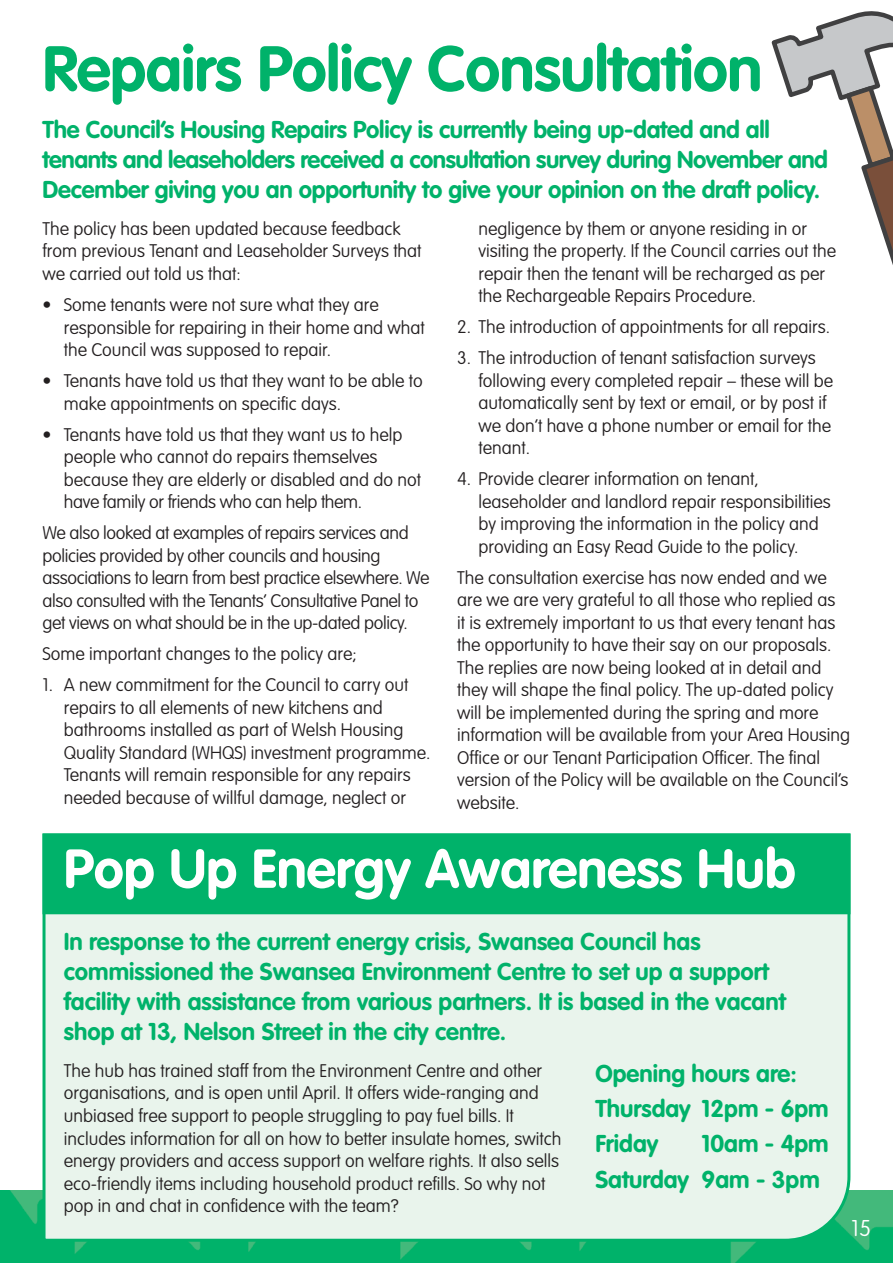
<style>
.page{position:relative;width:893px;height:1263px;background:#fff}
.page>*{position:absolute;margin:0;border:0;box-sizing:border-box;transform-origin:0 0}
.t1{font:700 63px "VAG Rounded Std";letter-spacing:-.01em;color:#00b26a}
.t2{font:700 54px "VAG Rounded Std";color:#fff}
.t3{font:700 24px/30px "VAG Rounded Std";color:#00b26a}
.t4{font:100 22.5px "VAG Rounded Std";color:#fff}
.t5{font:100 18px/22.5px "VAG Rounded Std";color:#231f20}
.t6{font:100 18px/22.5px "VAG Rounded Std";letter-spacing:-.02em;color:#231f20}
</style>
<div class="page">
<svg style="left:771px;top:11px;width:122px;height:254px"></svg>
<svg style="left:0;top:1191px;width:893px;height:72px;background:#08b26c"></svg>
<div style="left:41px;top:833px;width:811px;height:410px;background:#e9f4ec"></div>
<div style="left:44px;top:835px;width:805px;height:78px;background:#00b26a"></div>
<div style="left:43px;top:833px;width:807px;height:81px;border:3px solid #00b26a"></div>
<h1 class="t1" style="left:43px;top:39px;width:721px">Repairs Policy Consultation</h1>
<h3 class="t3" style="left:43px;top:115px;width:787px">The Council’s Housing Repairs Policy is currently being up-dated and all tenants and leaseholders received a consultation survey during November and<br>December giving you an opportunity to give your opinion on the draft policy.</h3>
<p class="t5" style="left:43px;top:218px;width:381px">The policy has been updated because feedback from previous Tenant and Leaseholder Surveys that we carried out told us that:</p>
<p class="t5" style="left:64px;top:294px;width:363px;text-indent:-21px">• Some tenants were not sure what they are responsible for repairing in their home and what the Council was supposed to repair.</p>
<p class="t5" style="left:64px;top:370px;width:361px;text-indent:-21px">• Tenants have told us that they want to be able to make appointments on specific days.</p>
<p class="t5" style="left:64px;top:424px;width:359px;text-indent:-21px">• Tenants have told us that they want us to help people who cannot do repairs themselves because they are elderly or disabled and do not have family or friends who can help them.</p>
<p class="t6" style="left:43px;top:522px;width:389px">We also looked at examples of repairs services and policies provided by other councils and housing associations to learn from best practice elsewhere. We also consulted with the Tenants’ Consultative Panel to get views on what should be in the up-dated policy.</p>
<p class="t5" style="left:43px;top:643px;width:316px">Some important changes to the policy are;</p>
<p class="t5" style="left:64px;top:674px;width:368px;text-indent:-21px">1. A new commitment for the Council to carry out repairs to all elements of new kitchens and bathrooms installed as part of Welsh Housing Quality Standard (WHQS) investment programme.<br>Tenants will remain responsible for any repairs needed because of willful damage, neglect or</p>
<p class="t5" style="left:478px;top:218px;width:359px">negligence by them or anyone residing in or visiting the property. If the Council carries out the repair then the tenant will be recharged as per the Rechargeable Repairs Procedure.</p>
<p class="t5" style="left:457px;top:317px;width:374px">2. The introduction of appointments for all repairs.</p>
<p class="t5" style="left:478px;top:348px;width:356px;text-indent:-21px">3. The introduction of tenant satisfaction surveys following every completed repair – these will be automatically sent by text or email, or by post if we don’t have a phone number or email for the tenant.</p>
<p class="t5" style="left:478px;top:469px;width:354px;text-indent:-21px">4. Provide clearer information on tenant, leaseholder and landlord repair responsibilities by improving the information in the policy and providing an Easy Read Guide to the policy.</p>
<p class="t5" style="left:457px;top:567px;width:395px">The consultation exercise has now ended and we are we are very grateful to all those who replied as<br>it is extremely important to us that every tenant has the opportunity to have their say on our proposals.<br>The replies are now being looked at in detail and they will shape the final policy. The up-dated policy will be implemented during the spring and more information will be available from your Area Housing Office or our Tenant Participation Officer. The final version of the Policy will be available on the Council’s website.</p>
<h2 class="t2" style="left:64px;top:843px;width:734px">Pop Up Energy Awareness Hub</h2>
<p class="t3" style="left:64px;top:927px;width:723px">In response to the current energy crisis, Swansea Council has commissioned the Swansea Environment Centre to set up a support facility with assistance from various partners. It is based in the vacant shop at 13, Nelson Street in the city centre.</p>
<h3 class="t3" style="left:595px;top:1057px;width:235px;line-height:35.2px">Opening hours are:<br>Thursday 12pm - 6pm<br>Friday</h3>
<p class="t5" style="left:64px;top:1060px;width:499px">The hub has trained staff from the Environment Centre and other organisations, and is open until April. It offers wide-ranging and unbiased free support to people struggling to pay fuel bills. It includes information for all on how to better insulate homes, switch energy providers and access support on welfare rights. It also sells eco-friendly items including household product refills. So why not pop in and chat in confidence with the team?</p>
<h3 class="t3" style="left:595px;top:1127px;width:235px;line-height:35.2px;text-indent:106px">10am - 4pm<br>Saturday 9am - 3pm</h3>
<p class="t4" style="left:851px;top:1217px;width:21px">15</p>
</div>
